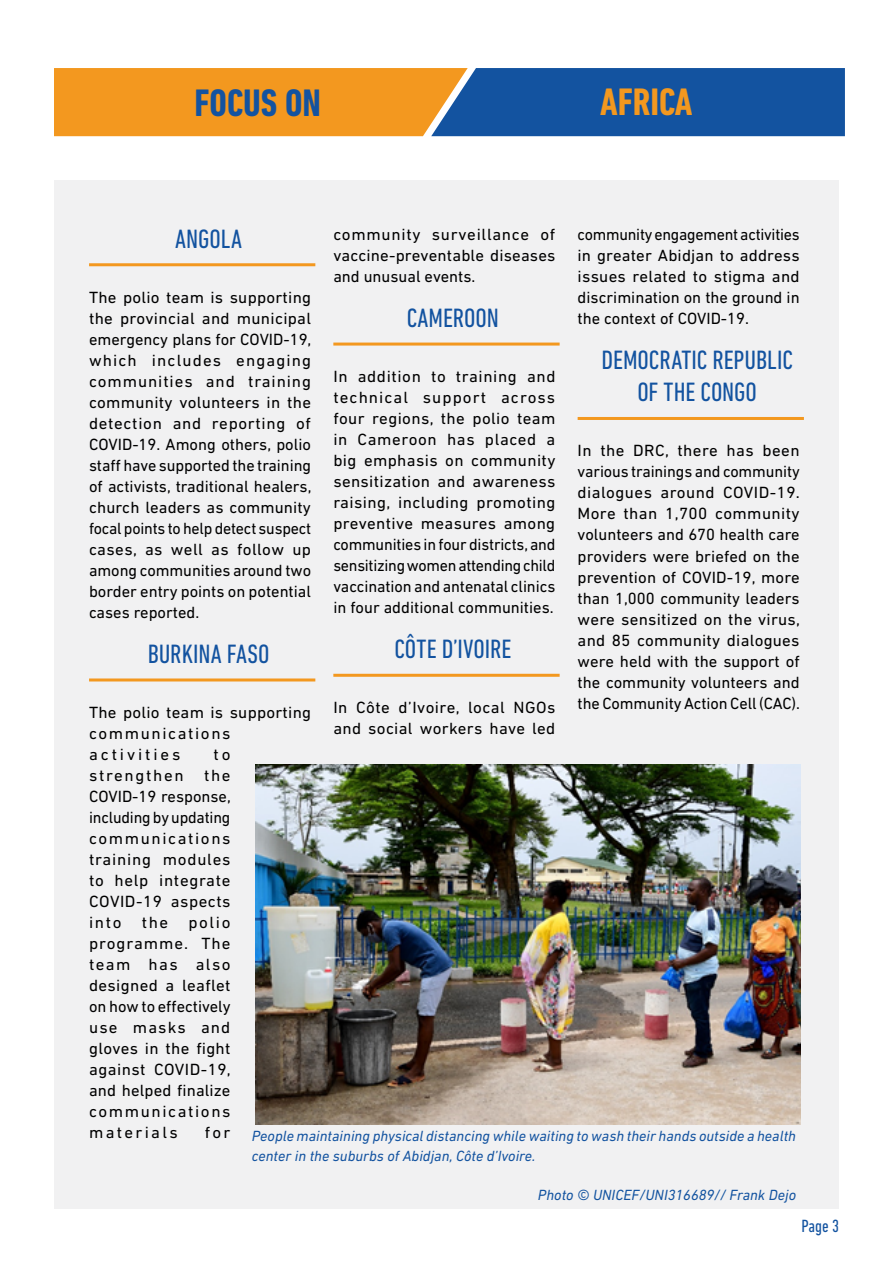
<style>
.page{position:relative;width:893px;height:1263px;background:#fff}
.page>*{position:absolute;margin:0;border:0;box-sizing:border-box;transform-origin:0 0}
.t1{font:700 condensed 39px "DIN Next LT Pro";color:#1353a0}
.t2{font:700 condensed 39px "DIN Next LT Pro";color:#f3981f}
.t3{font:condensed 27px/32.4px "DIN Next LT Pro";color:#1353a0;text-align:center}
.t4{font:condensed 18px "DIN Next LT Pro";color:#1353a0}
.t5{font:16.5px/21px "DIN Next LT Pro";color:#000;text-align:justify}
.t6{font:16.5px/21px "DIN Next LT Pro";letter-spacing:.085em;color:#000}
.t7{font:16.5px/21px "DIN Next LT Pro";letter-spacing:.02em;color:#000}
.t8{font:italic 15px/19.5px "DIN Next LT Pro";color:#1353a0}
</style>
<div class="page">
<div style="left:54px;top:181px;width:785px;height:1028px;background:#f1f1f2"></div>
<hr style="left:89px;top:263px;width:226px;height:3px;background:#f3981f">
<hr style="left:89px;top:678px;width:226px;height:3px;background:#f3981f">
<hr style="left:333px;top:343px;width:227px;height:3px;background:#f3981f">
<hr style="left:333px;top:674px;width:227px;height:3px;background:#f3981f">
<hr style="left:578px;top:417px;width:226px;height:3px;background:#f3981f">
<svg style="left:54px;top:68px;width:791px;height:68px"></svg>
<img style="left:255px;top:764px;width:545px;height:361px">
<h1 class="t1" style="left:195px;top:80px;width:128px">FOCUS ON</h1>
<h1 class="t2" style="left:600px;top:80px;width:94px">AFRICA</h1>
<p class="t5" style="left:333px;top:224px;width:224px">community surveillance of vaccine-preventable diseases and unusual events.</p>
<h2 class="t3" style="left:407px;top:301px;width:94px">CAMEROON</h2>
<p class="t5" style="left:578px;top:224px;width:224px">community engagement activities in greater Abidjan to address issues related to stigma and discrimination on the ground in the context of COVID-19.</p>
<h2 class="t3" style="left:602px;top:343px;width:192px">DEMOCRATIC REPUBLIC<br>OF THE CONGO</h2>
<h2 class="t3" style="left:175px;top:222px;width:69px">ANGOLA</h2>
<p class="t5" style="left:89px;top:286px;width:224px">The polio team is supporting the provincial and municipal emergency plans for COVID-19, which includes engaging communities and training community volunteers in the detection and reporting of COVID-19. Among others, polio staff have supported the training of activists, traditional healers, church leaders as community focal points to help detect suspect cases, as well as follow up among communities around two border entry points on potential cases reported.</p>
<h2 class="t3" style="left:148px;top:637px;width:123px">BURKINA FASO</h2>
<p class="t5" style="left:333px;top:366px;width:224px">In addition to training and technical support across four regions, the polio team in Cameroon has placed a big emphasis on community sensitization and awareness raising, including promoting preventive measures among communities in four districts, and sensitizing women attending child vaccination and antenatal clinics in four additional communities.</p>
<h2 class="t3" style="left:394px;top:633px;width:118px">CÔTE D’IVOIRE</h2>
<p class="t5" style="left:578px;top:440px;width:224px">In the DRC, there has been various trainings and community dialogues around COVID-19.<br>More than 1,700 community volunteers and 670 health care providers were briefed on the prevention of COVID-19, more than 1,000 community leaders were sensitized on the virus, and 85 community dialogues were held with the support of the community volunteers and the Community Action Cell (CAC).</p>
<p class="t7" style="left:333px;top:697px;width:224px">In Côte d’Ivoire, local NGOs and social workers have led</p>
<p class="t6" style="left:89px;top:702px;width:224px">The polio team is supporting communications activities</p>
<p class="t5" style="left:89px;top:744px;width:143px;text-indent:124px">to strengthen the COVID-19 response, including by updating communications training modules to help integrate COVID-19 aspects into the polio programme. The team has also designed a leaflet on how to effectively use masks and gloves in the fight against COVID-19, and helped finalize communications materials</p>
<p class="t5" style="left:205px;top:1122px;width:27px">for</p>
<p class="t8" style="left:252px;top:1126px;width:546px">People maintaining physical distancing while waiting to wash their hands outside a health center in the suburbs of Abidjan, Côte d’Ivoire.</p>
<p class="t8" style="left:538px;top:1185px;width:260px">Photo © UNICEF/UNI316689// Frank Dejo</p>
<p class="t4" style="left:801px;top:1215px;width:39px">Page 3</p>
</div>
